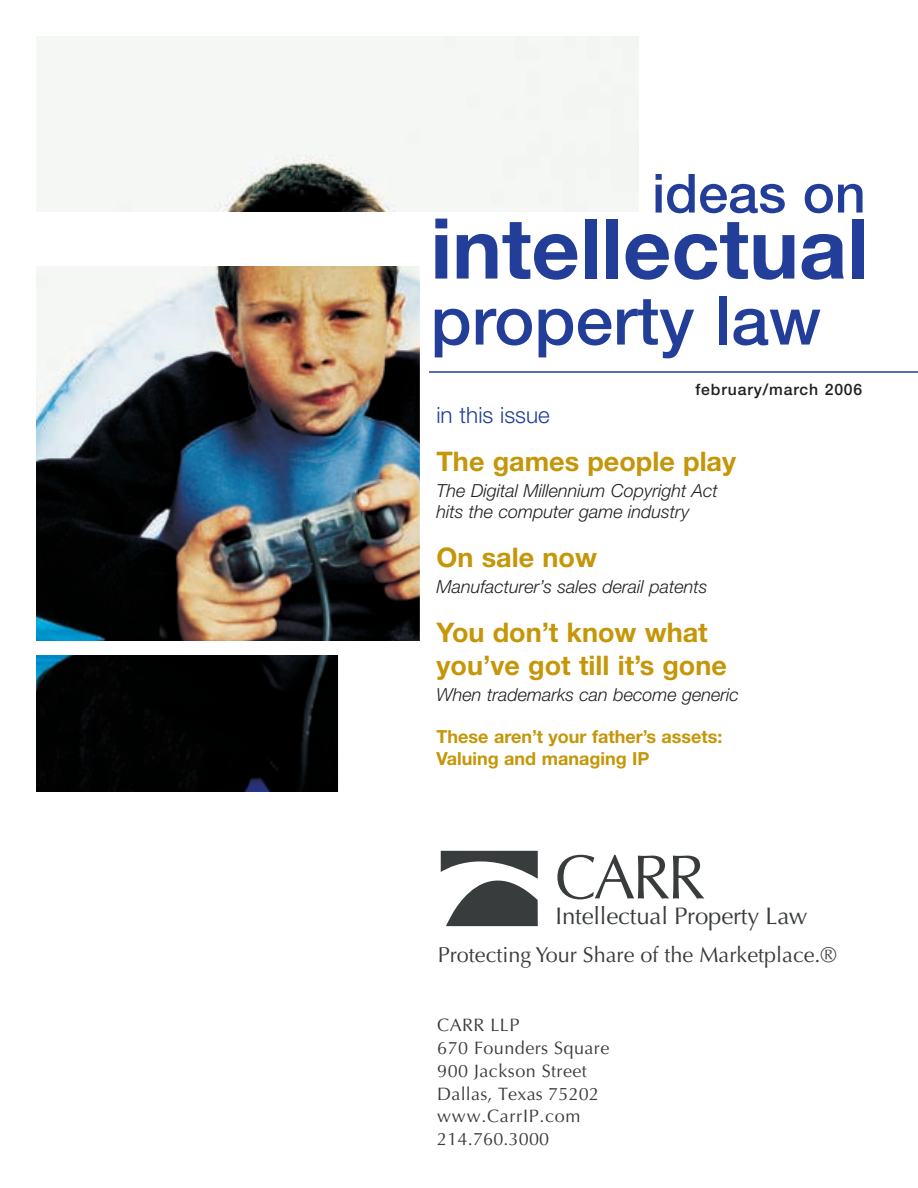
<style>
.page{position:relative;width:918px;height:1188px;background:#fff}
.page>*{position:absolute;margin:0;border:0;box-sizing:border-box;transform-origin:0 0}
.t1{font:700 84px "Helvetica Neue LT Std";color:#233e98}
.t2{font:500 67.5px "Helvetica Neue LT Std";color:#233e98}
.t3{font:62.4px "Optima";color:#393c3d}
.t4{font:500 54px "Helvetica Neue LT Std";color:#233e98}
.t5{font:700 27px/32.4px "Helvetica Neue LT Std";color:#c49608}
.t6{font:24px "Optima";letter-spacing:-.01em;color:#393c3d}
.t7{font:300 22.5px "Helvetica Neue LT Std";color:#233e98}
.t8{font:21.6px "Optima";color:#393c3d}
.t9{font:italic 300 18px/21.6px "Helvetica Neue LT Std";color:#231f20}
.t10{font:18px/22.8px "Optima";letter-spacing:.025em;color:#393c3d}
.t11{font:700 18px/21.6px "Helvetica Neue LT Std";color:#c49608}
.t12{font:500 15.75px "Helvetica Neue LT Std";letter-spacing:.055em;color:#231f20}
</style>
<div class="page">
<img style="left:36px;top:36px;width:603px;height:756px">
<div style="left:36px;top:641px;width:398px;height:14px;background:#fff"></div>
<div style="left:36px;top:212px;width:828px;height:54px;background:#fff"></div>
<hr style="left:429px;top:371px;width:489px;height:2px;background:#233e98">
<svg style="left:441px;top:850px;width:97px;height:76px"></svg>
<h3 class="t4" style="left:652px;top:174px;width:215px">ideas on</h3>
<h1 class="t1" style="left:430px;top:219px;width:440px">intellectual</h1>
<h2 class="t2" style="left:430px;top:296px;width:392px">property law</h2>
<p class="t12" style="left:695px;top:384px;width:168px">february/march 2006</p>
<p class="t7" style="left:436px;top:406px;width:115px">in this issue</p>
<h3 class="t5" style="left:436px;top:447px;width:301px">The games people play</h3>
<p class="t9" style="left:436px;top:481px;width:283px">The Digital Millennium Copyright Act hits the computer game industry</p>
<h3 class="t5" style="left:436px;top:544px;width:162px">On sale now</h3>
<p class="t9" style="left:436px;top:578px;width:272px">Manufacturer’s sales derail patents</p>
<h3 class="t5" style="left:436px;top:619px;width:292px">You don’t know what you’ve got till it’s gone</h3>
<p class="t9" style="left:436px;top:685px;width:304px">When trademarks can become generic</p>
<p class="t11" style="left:436px;top:728px;width:288px">These aren’t your father’s assets:<br>Valuing and managing IP</p>
<h3 class="t3" style="left:555px;top:841px;width:152px">CARR</h3>
<h3 class="t6" style="left:556px;top:902px;width:253px">Intellectual Property Law</h3>
<p class="t8" style="left:438px;top:943px;width:401px">Protecting Your Share of the Marketplace.®</p>
<p class="t10" style="left:437px;top:1014px;width:174px">CARR LLP<br>670 Founders Square<br>900 Jackson Street<br>Dallas, Texas 75202 www.CarrIP.com<br>214.760.3000</p>
</div>
